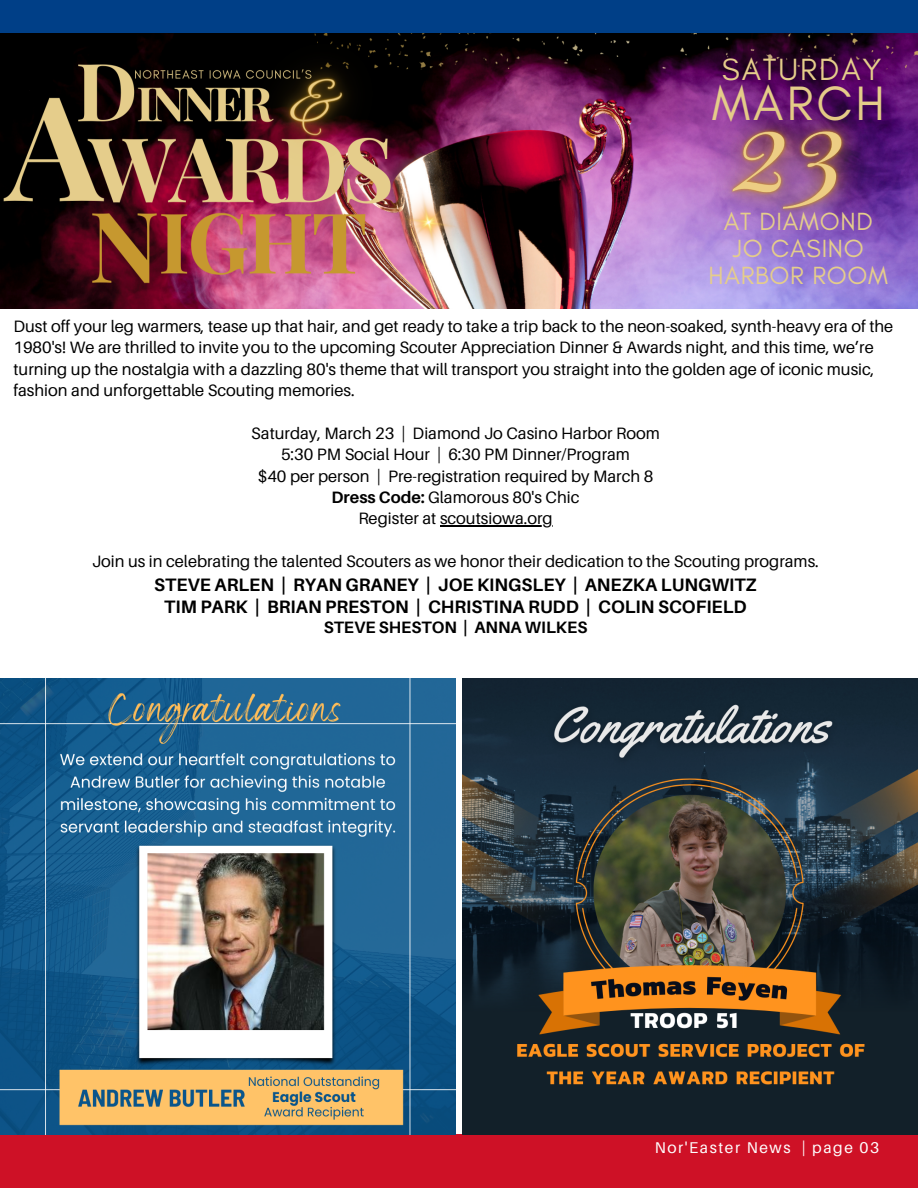
<style>
.page{position:relative;width:918px;height:1188px;background:#fff}
.page>*{position:absolute;margin:0;border:0;box-sizing:border-box;transform-origin:0 0}
.t1{font:49.2px "Glacial Indifference";letter-spacing:.06em;color:#e5cd8b}
.t2{font:31.35px "Glacial Indifference";letter-spacing:.06em;color:#e5cd8b}
.t3{font:25.35px/26.8px "Glacial Indifference";letter-spacing:.03em;color:#e5cd8b;text-align:center}
.t4{font:700 18px "Aileron";color:#000}
.t5{font:16.5px/21.3px "Aileron";color:#000}
.t6{font:700 16.5px "Aileron";color:#000}
.t7{font:15.6px "Aileron";letter-spacing:.1em;color:#fff}
.s1{font-weight:700}
</style>
<div class="page">
<div style="left:0;top:1134px;width:918px;height:54px;background:#ce1126"></div>
<div style="left:0;top:0;width:918px;height:34px;background:#003f87"></div>
<img style="left:0;top:34px;width:613px;height:274px">
<hr style="left:440px;top:525px;width:113px;height:1px;background:#000">
<img style="left:0;top:678px;width:456px;height:456px">
<img style="left:613px;top:33px;width:305px;height:276px">
<img style="left:462px;top:678px;width:456px;height:456px">
<p class="t2" style="left:722px;top:50px;width:161px">SATURDAY</p>
<p class="t1" style="left:712px;top:73px;width:175px">MARCH</p>
<p class="t3" style="left:709px;top:208px;width:181px">AT DIAMOND<br>JO CASINO<br>HARBOR ROOM</p>
<h2 class="t5" style="left:13px;top:315px;width:881px">Dust off your leg warmers, tease up that hair, and get ready to take a trip back to the neon-soaked, synth-heavy era of the 1980's! We are thrilled to invite you to the upcoming Scouter Appreciation Dinner &amp; Awards night, and this time, we’re turning up the nostalgia with a dazzling 80's theme that will transport you straight into the golden age of iconic music, fashion and unforgettable Scouting memories.</h2>
<h1 class="t5" style="left:251px;top:422px;width:410px">Saturday, March 23 | Diamond Jo Casino Harbor Room</h1>
<h3 class="t5" style="left:281px;top:443px;width:350px">5:30 PM Social Hour | 6:30 PM Dinner/Program</h3>
<p class="t5" style="left:258px;top:465px;width:397px">$40 per person | Pre-registration required by March 8</p>
<p class="t5" style="left:332px;top:486px;width:250px"><span class="s1">Dress Code:</span> Glamorous 80's Chic</p>
<p class="t5" style="left:358px;top:507px;width:196px">Register at scoutsiowa.org</p>
<p class="t5" style="left:92px;top:550px;width:728px">Join us in celebrating the talented Scouters as we honor their dedication to the Scouting programs.</p>
<p class="t4" style="left:154px;top:573px;width:604px">STEVE ARLEN | RYAN GRANEY | JOE KINGSLEY | ANEZKA LUNGWITZ</p>
<p class="t4" style="left:164px;top:596px;width:584px">TIM PARK | BRIAN PRESTON | CHRISTINA RUDD | COLIN SCOFIELD</p>
<p class="t6" style="left:324px;top:617px;width:265px">STEVE SHESTON | ANNA WILKES</p>
<p class="t7" style="left:655px;top:1138px;width:226px">Nor'Easter News | page 03</p>
</div>
